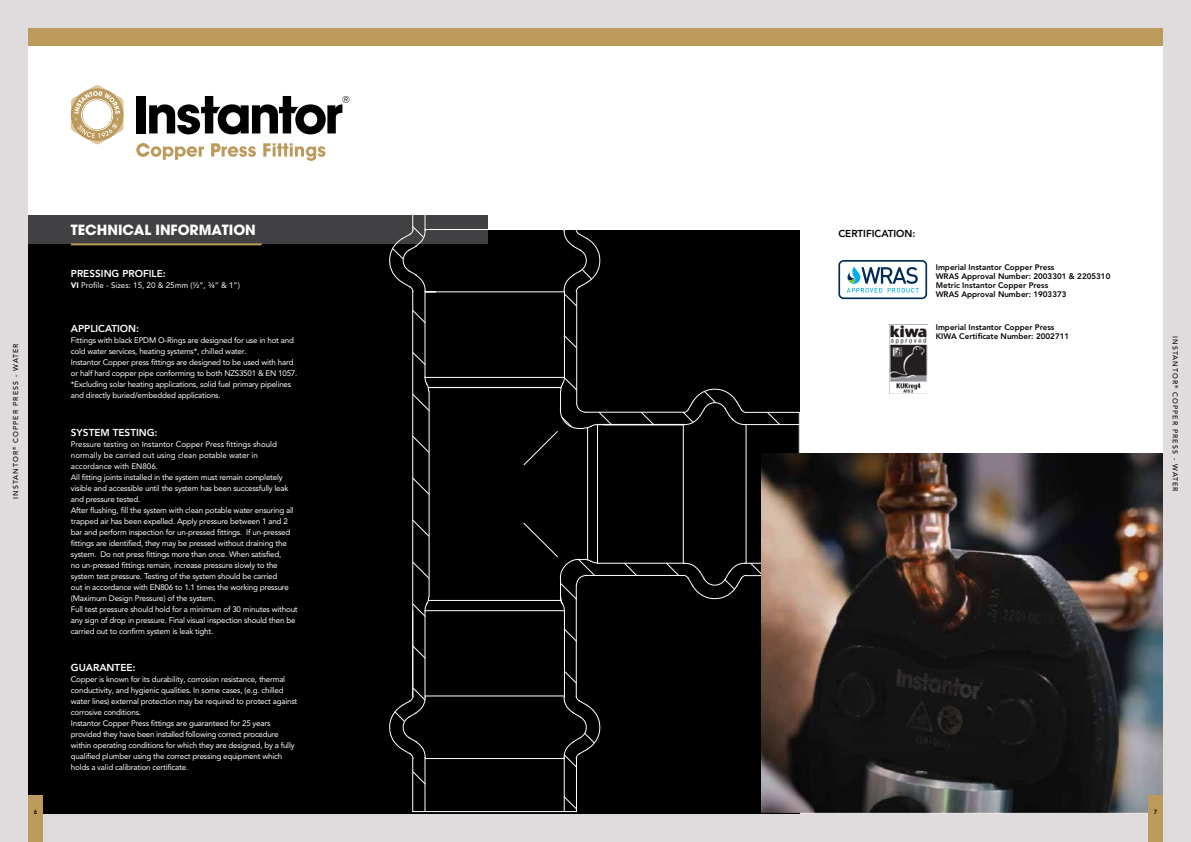
<style>
.page{position:relative;width:1191px;height:842px;background:#e0dcde}
.page>*{position:absolute;margin:0;border:0;box-sizing:border-box;transform-origin:0 0}
.t1{font:700 14px "ITC Avant Garde Pro";color:#fff}
.t2{font:800 10px "Avenir LT Std";color:#fff}
.t3{font:800 10px "Avenir LT Std";color:#000}
.t4{font:8px/11px "Avenir LT Std";letter-spacing:-.025em;color:#fff}
.t5{font:800 8px/9px "Avenir LT Std";color:#000}
.t6{font:8px "Avenir LT Std";color:#fff}
.t7{font:500 7px "Avenir LT Std";letter-spacing:.15em;color:#000}
.t8{font:800 6px "Avenir LT Std";color:#000}
.s1{font-weight:900}
</style>
<div class="page">
<div style="left:28px;top:28px;width:1134px;height:786px;background:#fff"></div>
<div style="left:28px;top:28px;width:1134px;height:17px;background:#bc9a5c"></div>
<div style="left:28px;top:230px;width:771px;height:584px;background:#000"></div>
<div style="left:28px;top:795px;width:15px;height:47px;background:#bc9a5c"></div>
<svg style="left:136px;top:143px;width:68px;height:17px"></svg>
<svg style="left:211px;top:143px;width:45px;height:14px"></svg>
<svg style="left:263px;top:143px;width:62px;height:18px"></svg>
<div style="left:136px;top:96px;width:10px;height:37px;background:#000"></div>
<svg style="left:149px;top:96px;width:200px;height:38px"></svg>
<svg style="left:71px;top:85px;width:52px;height:59px"></svg>
<div style="left:28px;top:215px;width:460px;height:29px;background:#414042"></div>
<hr style="left:71px;top:243px;width:190px;height:2px;background:#bc9a5c">
<div style="left:838px;top:260px;width:89px;height:39px;border:2px solid #002d56;border-radius:4px"></div>
<svg style="left:846px;top:267px;width:72px;height:26px"></svg>
<img style="left:889px;top:324px;width:38px;height:70px">
<svg style="left:389px;top:215px;width:211px;height:161px"></svg>
<svg style="left:412px;top:291px;width:165px;height:521px"></svg>
<hr style="left:424px;top:757px;width:1px;height:54px;background:#fff">
<hr style="left:412px;top:758px;width:1px;height:53px;background:#fff">
<hr style="left:425px;top:758px;width:139px;height:1px;background:#fff">
<hr style="left:425px;top:696px;width:139px;height:1px;background:#fff">
<svg style="left:389px;top:695px;width:37px;height:64px"></svg>
<hr style="left:412px;top:610px;width:1px;height:86px;background:#fff">
<hr style="left:564px;top:757px;width:1px;height:54px;background:#fff">
<hr style="left:576px;top:758px;width:1px;height:53px;background:#fff">
<svg style="left:563px;top:695px;width:37px;height:64px"></svg>
<svg style="left:575px;top:411px;width:225px;height:286px"></svg>
<hr style="left:744px;top:563px;width:55px;height:1px;background:#fff">
<hr style="left:746px;top:575px;width:53px;height:1px;background:#fff">
<hr style="left:745px;top:424px;width:1px;height:139px;background:#fff">
<hr style="left:683px;top:424px;width:1px;height:139px;background:#fff">
<svg style="left:682px;top:562px;width:65px;height:37px"></svg>
<hr style="left:585px;top:575px;width:98px;height:1px;background:#fff">
<hr style="left:744px;top:424px;width:55px;height:1px;background:#fff">
<hr style="left:746px;top:412px;width:53px;height:1px;background:#fff">
<svg style="left:682px;top:388px;width:65px;height:37px"></svg>
<hr style="left:585px;top:412px;width:98px;height:1px;background:#fff">
<hr style="left:597px;top:424px;width:86px;height:1px;background:#fff">
<svg style="left:424px;top:376px;width:174px;height:236px"></svg>
<svg style="left:427px;top:387px;width:171px;height:218px"></svg>
<img style="left:762px;top:454px;width:400px;height:360px">
<div style="left:1148px;top:795px;width:14px;height:47px;background:#bc9a5c"></div>
<h1 class="t1" style="left:71px;top:221px;width:186px">TECHNICAL INFORMATION</h1>
<p class="t3" style="left:838px;top:228px;width:79px">CERTIFICATION:</p>
<p class="t5" style="left:935px;top:262px;width:176px">Imperial Instantor Copper Press<br>WRAS Approval Number: 2003301 &amp; 2205310<br>Metric Instantor Copper Press<br>WRAS Approval Number: 1903373</p>
<p class="t5" style="left:935px;top:323px;width:135px">Imperial Instantor Copper Press<br>KIWA Certificate Number: 2002711</p>
<p class="t2" style="left:71px;top:268px;width:96px">PRESSING PROFILE:</p>
<p class="t6" style="left:71px;top:281px;width:170px"><span class="s1">VI</span> Profile - Sizes: 15, 20 &amp; 25mm (1/2”, 3/4” &amp; 1”)</p>
<p class="t2" style="left:71px;top:322px;width:70px">APPLICATION:</p>
<p class="t4" style="left:71px;top:334px;width:228px">Fittings with black EPDM O-Rings are designed for use in hot and cold water services, heating systems*, chilled water.<br>Instantor Copper press fittings are designed to be used with hard or half hard copper pipe conforming to both NZS3501 &amp; EN 1057. *Excluding solar heating applications, solid fuel primary pipelines and directly buried/embedded applications.</p>
<p class="t2" style="left:71px;top:426px;width:88px">SYSTEM TESTING:</p>
<p class="t4" style="left:71px;top:438px;width:228px">Pressure testing on Instantor Copper Press fittings should normally be carried out using clean potable water in accordance with EN806.<br>All fitting joints installed in the system must remain completely visible and accessible until the system has been successfully leak and pressure tested.<br>After flushing, fill the system with clean potable water ensuring all trapped air has been expelled. Apply pressure between 1 and 2 bar and perform inspection for un-pressed fittings. If un-pressed fittings are identified, they may be pressed without draining the system. Do not press fittings more than once. When satisfied,<br>no un-pressed fittings remain, increase pressure slowly to the system test pressure. Testing of the system should be carried<br>out in accordance with EN806 to 1.1 times the working pressure (Maximum Design Pressure) of the system.<br>Full test pressure should hold for a minimum of 30 minutes without any sign of drop in pressure. Final visual inspection should then be carried out to confirm system is leak tight.</p>
<p class="t7" style="left:12px;top:499px;width:157px;rotate:-90deg">INSTANTOR<sup>®</sup> COPPER PRESS - WATER</p>
<p class="t7" style="left:1179px;top:336px;width:157px;rotate:90deg">INSTANTOR<sup>®</sup> COPPER PRESS - WATER</p>
<p class="t8" style="left:34px;top:808px;width:5px">6</p>
<p class="t2" style="left:71px;top:662px;width:66px">GUARANTEE:</p>
<p class="t4" style="left:71px;top:674px;width:228px">Copper is known for its durability, corrosion resistance, thermal conductivity, and hygienic qualities. In some cases, (e.g. chilled water lines) external protection may be required to protect against corrosive conditions.<br>Instantor Copper Press fittings are guaranteed for 25 years provided they have been installed following correct procedure within operating conditions for which they are designed, by a fully qualified plumber using the correct pressing equipment which holds a valid calibration certificate.</p>
<p class="t8" style="left:1153px;top:808px;width:5px">7</p>
</div>
